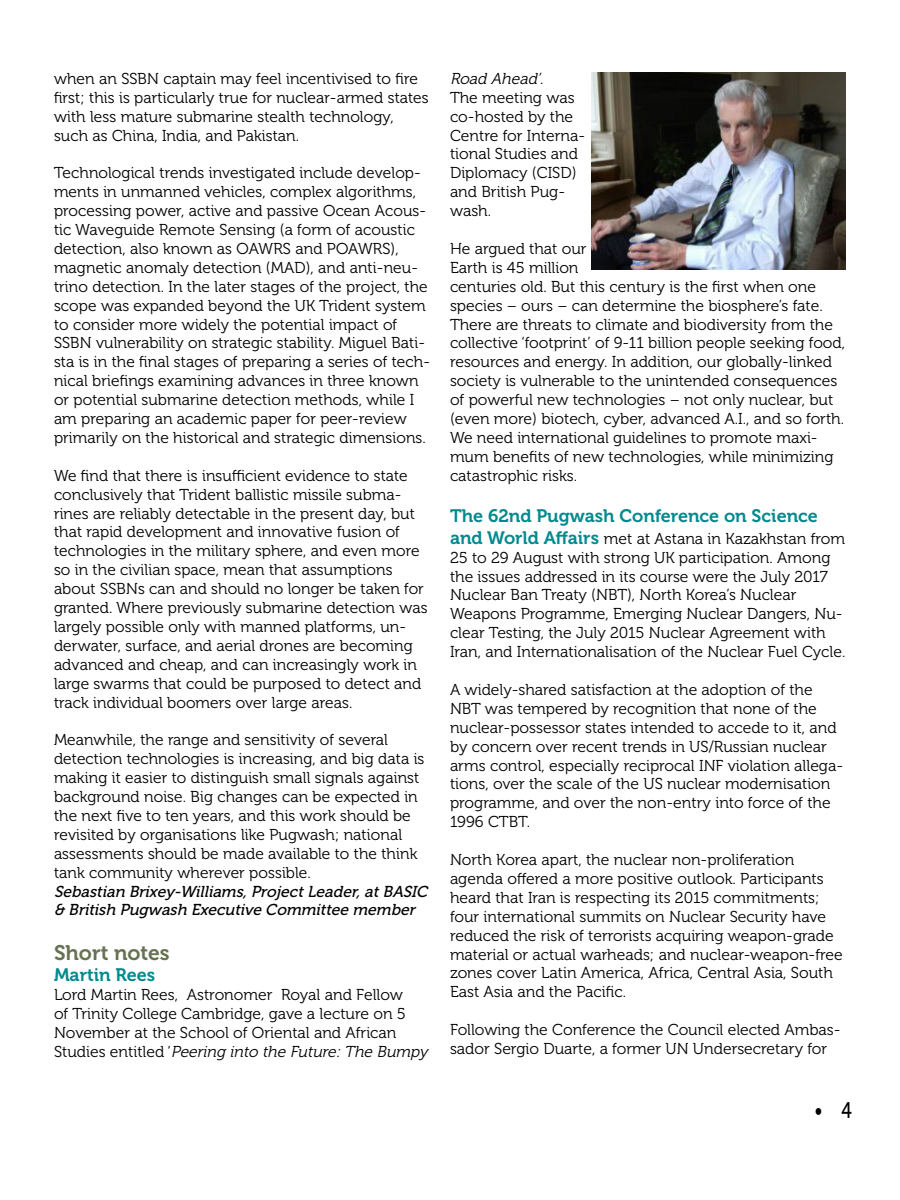
<style>
.page{position:relative;width:900px;height:1200px;background:#fff}
.page>*{position:absolute;margin:0;border:0;box-sizing:border-box;transform-origin:0 0}
.t1{font:22.5px "Museo 500";color:#000;scale:.8 1}
.t2{font:21px "Museo 700";color:#667250}
.t3{font:18px "Museo 700";color:#008a8e}
.t4{font:15.75px/18.9px "Museo 300";color:#000}
.t5{font:italic 15.75px/18.9px "Museo 500";color:#000}
.s1{font-style:italic}
.s2{font-family:"Museo 700";font-size:18px;color:#008a8e}
</style>
<div class="page">
<img style="left:591px;top:72px;width:255px;height:198px">
<p class="t4" style="left:54px;top:69px;width:377px">when an SSBN captain may feel incentivised to fire first; this is particularly true for nuclear-armed states with less mature submarine stealth technology, such as China, India, and Pakistan.</p>
<p class="t4" style="left:54px;top:164px;width:378px">Technological trends investigated include develop&shy;ments in unmanned vehicles, complex algorithms, processing power, active and passive Ocean Acous&shy;tic Waveguide Remote Sensing (a form of acoustic detection, also known as OAWRS and POAWRS), magnetic anomaly detection (MAD), and anti-neu&shy;trino detection. In the later stages of the project, the scope was expanded beyond the UK Trident system to consider more widely the potential impact of SSBN vulnerability on strategic stability. Miguel Bati&shy;sta is in the final stages of preparing a series of tech&shy;nical briefings examining advances in three known or potential submarine detection methods, while I am preparing an academic paper for peer-review primarily on the historical and strategic dimensions.</p>
<p class="t4" style="left:54px;top:466px;width:375px">We find that there is insufficient evidence to state conclusively that Trident ballistic missile subma&shy;rines are reliably detectable in the present day, but that rapid development and innovative fusion of technologies in the military sphere, and even more so in the civilian space, mean that assumptions about SSBNs can and should no longer be taken for granted. Where previously submarine detection was largely possible only with manned platforms, un&shy;derwater, surface, and aerial drones are becoming advanced and cheap, and can increasingly work in large swarms that could be purposed to detect and track individual boomers over large areas.</p>
<p class="t4" style="left:54px;top:731px;width:372px">Meanwhile, the range and sensitivity of several detection technologies is increasing, and big data is making it easier to distinguish small signals against background noise. Big changes can be expected in the next five to ten years, and this work should be revisited by organisations like Pugwash; national assessments should be made available to the think tank community wherever possible.</p>
<p class="t5" style="left:54px;top:882px;width:379px">Sebastian Brixey-Williams,Proj ectLeader,atBASIC &amp; British Pugwash Executive Committee member</p>
<p class="t2" style="left:54px;top:941px;width:117px">Short notes</p>
<p class="t3" style="left:54px;top:965px;width:103px">Martin Rees</p>
<p class="t4" style="left:54px;top:985px;width:379px">Lord Martin Rees, Astronomer Royal and Fellow<br>of Trinity College Cambridge, gave a lecture on 5<br>November at the School of Oriental and African<br>S t u d i e s e n t i t l e d ‘ <span class="s1">Peering into the Future:The Bumpy</span></p>
<p class="t4" style="left:450px;top:69px;width:137px"><span class="s1">Road Ahead’</span>.<br>The meeting was co-hosted by the<br>Centre for Interna&shy;tional Studies and<br>Diplomacy (CISD) and British Pug&shy;wash.</p>
<p class="t4" style="left:450px;top:239px;width:397px">He argued that our<br>Earth is 45 million<br>centuries old. But this century is the first when one species – ours – can determine the biosphere’s fate.<br>There are threats to climate and biodiversity from the collective ‘footprint’ of 9-11 billion people seeking food, resources and energy. In addition, our globally-linked society is vulnerable to the unintended consequences of powerful new technologies – not only nuclear, but (even more) biotech, cyber, advanced A.I., and so forth.<br>We need international guidelines to promote maxi&shy;mum benefits of new technologies, while minimizing catastrophic risks.</p>
<p class="t3" style="left:450px;top:506px;width:369px">The 62nd Pugwash Conference on Science</p>
<p class="t4" style="left:450px;top:529px;width:397px"><span class="s2">and World Affairs</span> met at Astana in Kazakhstan from 25 to 29 August with strong UK participation. Among the issues addressed in its course were the July 2017<br>Nuclear Ban Treaty (NBT), North Korea’s Nuclear Weapons Programme, Emerging Nuclear Dangers, Nu&shy;clear Testing, the July 2015 Nuclear Agreement with Iran, and Internationalisation of the Nuclear Fuel Cycle.</p>
<p class="t4" style="left:450px;top:680px;width:395px">A widely-shared satisfaction at the adoption of the NBT was tempered by recognition that none of the nuclear-possessor states intended to accede to it, and by concern over recent trends in US/Russian nuclear arms control, especially reciprocal INF violation allega&shy;tions, over the scale of the US nuclear modernisation programme, and over the non-entry into force of the 1996 CTBT.</p>
<p class="t4" style="left:450px;top:850px;width:394px">North Korea apart, the nuclear non-proliferation agenda offered a more positive outlook. Participants heard that Iran is respecting its 2015 commitments; four international summits on Nuclear Security have reduced the risk of terrorists acquiring weapon-grade material or actual warheads; and nuclear-weapon-free zones cover Latin America, Africa, Central Asia, South East Asia and the Pacific.</p>
<p class="t4" style="left:450px;top:1021px;width:392px">Following the Conference the Council elected Ambas&shy;sador Sergio Duarte, a former UN Undersecretary for</p>
<p class="t1" style="left:814px;top:1097px;width:48px">• 4</p>
</div>
